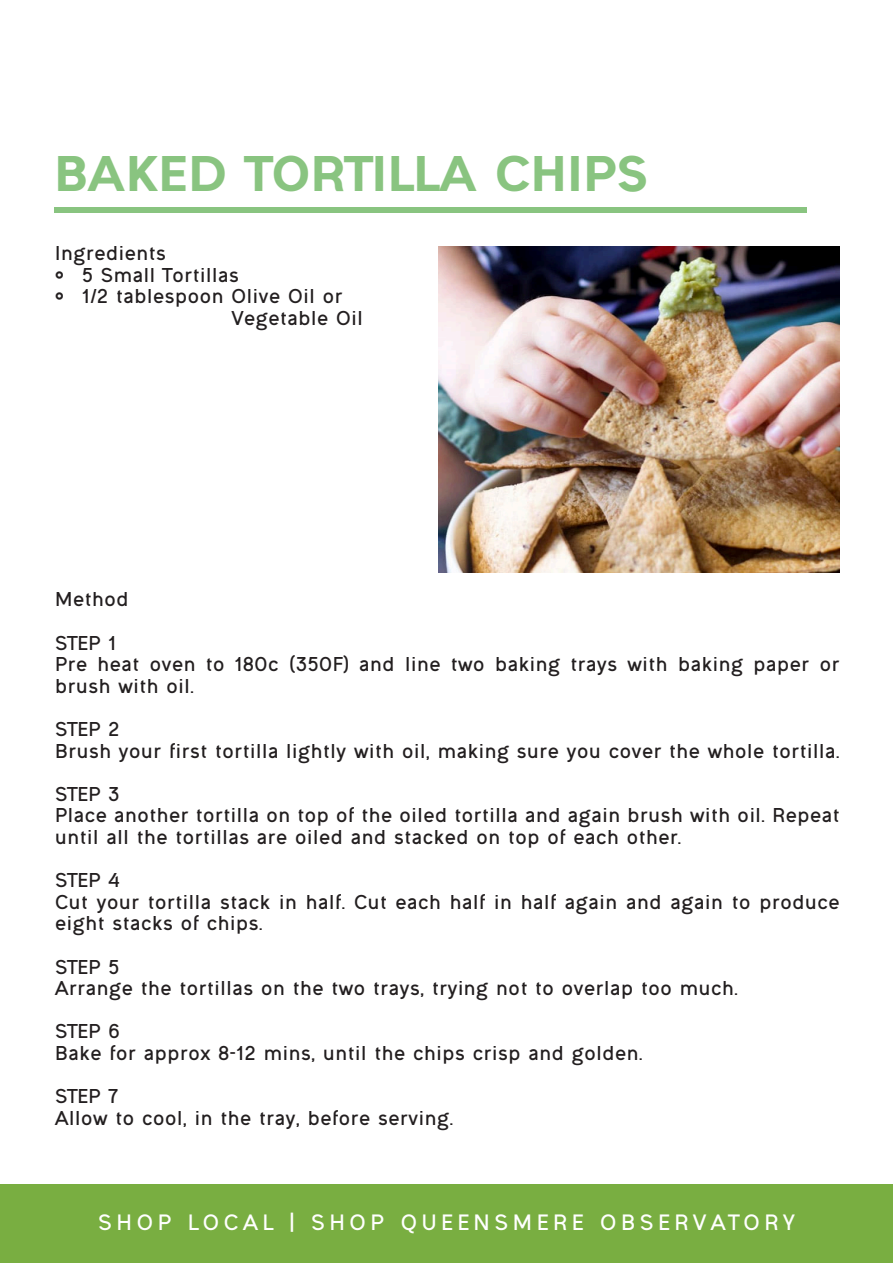
<style>
.page{position:relative;width:893px;height:1263px;background:#fff}
.page>*{position:absolute;margin:0;border:0;box-sizing:border-box;transform-origin:0 0}
.t1{font:800 45px "Ogonek";color:#89c480}
.t2{font:700 19.95px "Ogonek";letter-spacing:.2em;color:#fff}
.t3{font:700 18px/21.6px "Ogonek";color:#231f20}
</style>
<div class="page">
<div style="left:0;top:1184px;width:893px;height:79px;background:#79ae41"></div>
<div style="left:55px;top:207px;width:752px;height:6px;background:#89c480"></div>
<img style="left:438px;top:246px;width:401px;height:326px">
<p class="t1" style="left:54px;top:138px;width:596px">BAKED TORTILLA CHIPS</p>
<p class="t3" style="left:55px;top:242px;width:113px">Ingredients</p>
<p class="t3" style="left:55px;top:264px;width:186px">• 5 Small Tortillas</p>
<p class="t3" style="left:55px;top:285px;width:289px">• 1/2 tablespoon Olive Oil or</p>
<p class="t3" style="left:231px;top:307px;width:133px">Vegetable Oil</p>
<p class="t3" style="left:55px;top:588px;width:75px">Method</p>
<p class="t3" style="left:55px;top:631px;width:63px">STEP 1</p>
<p class="t3" style="left:55px;top:653px;width:786px">Pre heat oven to 180c (350F) and line two baking trays with baking paper or brush with oil.</p>
<p class="t3" style="left:55px;top:718px;width:66px">STEP 2</p>
<p class="t3" style="left:55px;top:739px;width:786px">Brush your first tortilla lightly with oil, making sure you cover the whole tortilla.</p>
<p class="t3" style="left:55px;top:783px;width:66px">STEP 3</p>
<p class="t3" style="left:55px;top:804px;width:786px">Place another tortilla on top of the oiled tortilla and again brush with oil. Repeat until all the tortillas are oiled and stacked on top of each other.</p>
<p class="t3" style="left:55px;top:869px;width:67px">STEP 4</p>
<p class="t3" style="left:55px;top:891px;width:786px">Cut your tortilla stack in half. Cut each half in half again and again to produce eight stacks of chips.</p>
<p class="t3" style="left:55px;top:955px;width:66px">STEP 5</p>
<p class="t3" style="left:55px;top:977px;width:685px">Arrange the tortillas on the two trays, trying not to overlap too much.</p>
<p class="t3" style="left:55px;top:1020px;width:67px">STEP 6</p>
<p class="t3" style="left:55px;top:1042px;width:589px">Bake for approx 8-12 mins, until the chips crisp and golden.</p>
<p class="t3" style="left:55px;top:1085px;width:65px">STEP 7</p>
<p class="t3" style="left:55px;top:1107px;width:400px">Allow to cool, in the tray, before serving.</p>
<p class="t2" style="left:98px;top:1207px;width:699px">SHOP LOCAL | SHOP QUEENSMERE OBSERVATORY</p>
</div>
